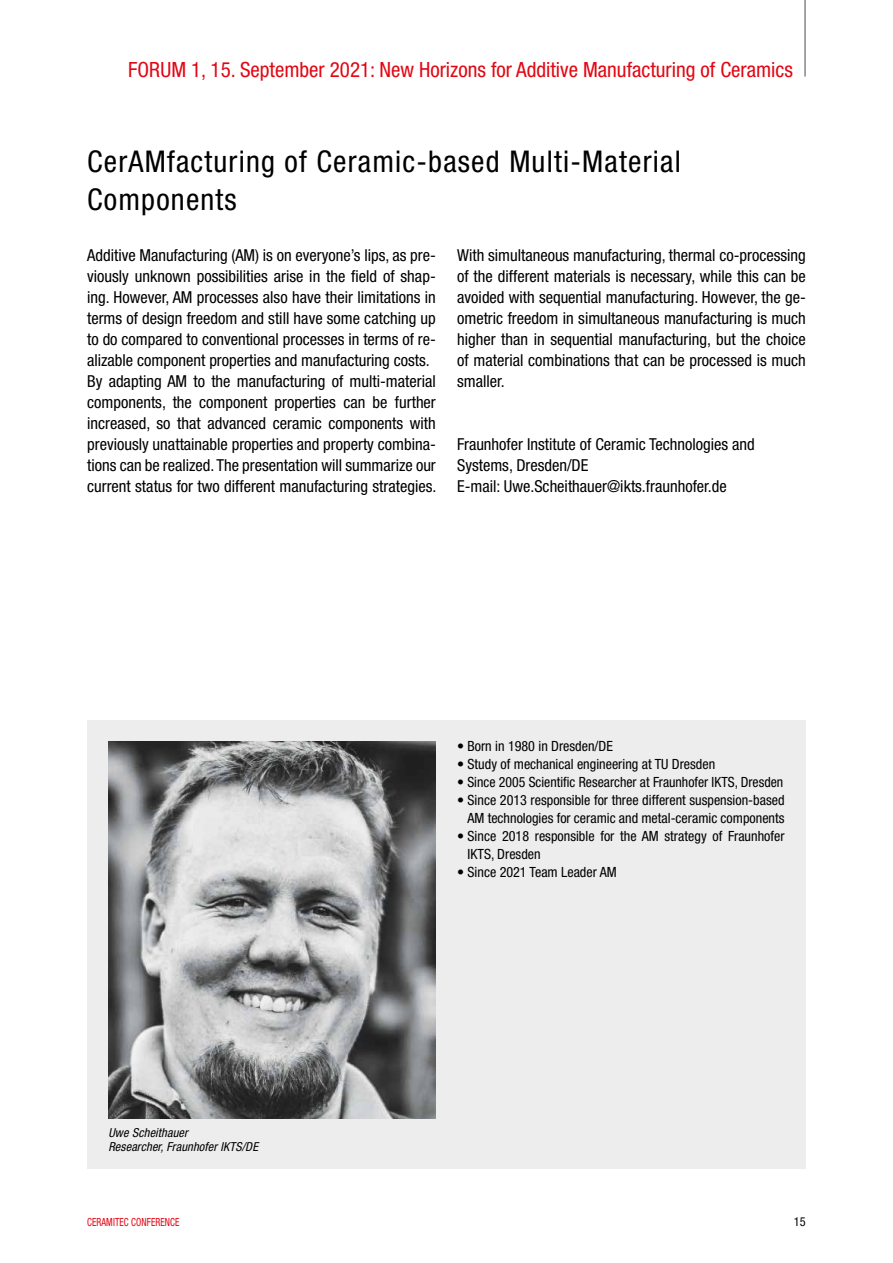
<style>
.page{position:relative;width:893px;height:1263px;background:#fff}
.page>*{position:absolute;margin:0;border:0;box-sizing:border-box;transform-origin:0 0}
.t1{font:condensed 30px/37.5px "Helvetica Neue";letter-spacing:.04em;color:#000}
.t2{font:condensed 21px "Helvetica Neue";color:#e30613}
.t3{font:condensed 16.5px/21px "Helvetica Neue";color:#000}
.t4{font:condensed 14.1px/18px "Helvetica Neue";color:#000;text-align:right}
.t5{font:italic condensed 12.3px/13.5px "Helvetica Neue";letter-spacing:.01em;color:#000}
.t6{font:condensed 12.3px "Helvetica Neue";color:#000}
.t7{font:condensed 11.25px "Helvetica Neue";letter-spacing:.01em;color:#e30613;scale:.83 1}
</style>
<div class="page">
<hr style="left:804px;top:0;width:2px;height:77px;background:#878787">
<div style="left:87px;top:720px;width:719px;height:448px;background:#ededed"></div>
<img style="left:108px;top:741px;width:328px;height:377px">
<p class="t2" style="left:128px;top:58px;width:666px">FORUM 1, 15. September 2021: New Horizons for Additive Manufacturing of Ceramics</p>
<h1 class="t1" style="left:87px;top:143px;width:595px">CerAMfacturing of Ceramic-based Multi-Material<br>Components</h1>
<p class="t3" style="left:457px;top:244px;width:350px;text-align:justify">With simultaneous manufacturing, thermal co-processing of the different materials is necessary, while this can be avoided with sequential manufacturing. However, the ge&shy;ometric freedom in simultaneous manufacturing is much higher than in sequential manufacturing, but the choice of material combinations that can be processed is much smaller.</p>
<p class="t3" style="left:87px;top:244px;width:351px">Additive Manufacturing (AM) is on everyone’s lips, as pre&shy;viously unknown possibilities arise in the field of shap&shy;ing. However, AM processes also have their limitations in terms of design freedom and still have some catching up to do compared to conventional processes in terms of re&shy;alizable component properties and manufacturing costs.<br>By adapting AM to the manufacturing of multi-material components, the component properties can be further increased, so that advanced ceramic components with previously unattainable properties and property combina&shy;tions can be realized. The presentation will summarize our current status for two different manufacturing strategies.</p>
<p class="t3" style="left:457px;top:433px;width:299px">Fraunhofer Institute of Ceramic Technologies and<br>Systems, Dresden/DE<br>E-mail: Uwe.Scheithauer@ikts.fraunhofer.de</p>
<p class="t5" style="left:108px;top:1126px;width:151px">Uwe Scheithauer<br>Researcher, Fraunhofer IKTS/DE</p>
<p class="t4" style="left:457px;top:737px;width:157px">• Born in 1980 in Dresden/DE</p>
<p class="t4" style="left:457px;top:755px;width:260px">• Study of mechanical engineering at TU Dresden</p>
<p class="t4" style="left:457px;top:773px;width:328px">• Since 2005 Scientific Researcher at Fraunhofer IKTS, Dresden</p>
<p class="t4" style="left:457px;top:791px;width:329px">• Since 2013 responsible for three different suspension-based<br>AM technologies for ceramic and metal-ceramic components</p>
<p class="t4" style="left:468px;top:827px;width:318px;text-align:left;text-indent:-10px">• Since 2018 responsible for the AM strategy of Fraunhofer<br>IKTS, Dresden</p>
<p class="t4" style="left:457px;top:863px;width:161px">• Since 2021 Team Leader AM</p>
<p class="t7" style="left:87px;top:1215px;width:113px">CERAMITEC CONFERENCE</p>
<p class="t6" style="left:794px;top:1214px;width:14px">15</p>
</div>
